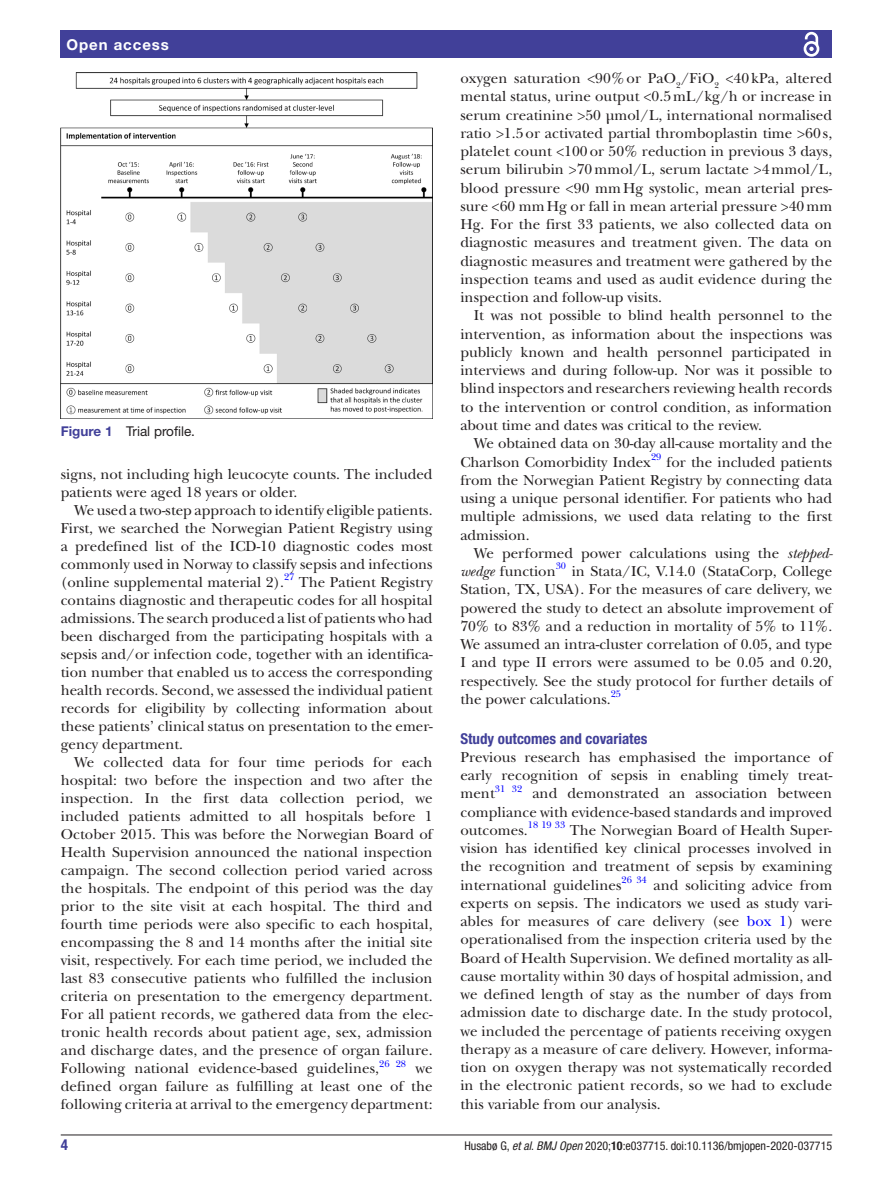
<style>
.page{position:relative;width:893px;height:1191px;background:#fff}
.page>*{position:absolute;margin:0;border:0;box-sizing:border-box;transform-origin:0 0}
.t1{font:15px/18.3px "New Baskerville";color:#231f20;text-align:justify}
.t2{font:700 condensed 15px "Helvetica Neue LT Std";color:#414099}
.t3{font:700 15px "Helvetica Neue LT Std";letter-spacing:.065em;color:#fff}
.t4{font:13.5px "Helvetica Neue LT Std";color:#231f20}
.t5{font:condensed 12px "Helvetica Neue LT Std";color:#231f20}
.t6{font:9.9px "New Baskerville";letter-spacing:.005em;color:#00f}
.s1{font-weight:700;color:#414099}
.s2{font-style:italic}
.s3{color:#00f}
.s4{font-weight:700}
</style>
<div class="page">
<hr style="left:61px;top:1134px;width:771px;height:1px;background:#231f20">
<div style="left:61px;top:31px;width:771px;height:27px;background:#414099"></div>
<svg style="left:803px;top:31px;width:17px;height:26px"></svg>
<img style="left:61px;top:73px;width:372px;height:345px">
<p class="t3" style="left:66px;top:35px;width:104px">Open access</p>
<p class="t4" style="left:61px;top:423px;width:136px"><span class="s1">Figure 1</span> Trial profile.</p>
<p class="t1" style="left:61px;top:465px;width:373px">signs, not including high leucocyte counts. The included patients were aged 18 years or older.</p>
<p class="t1" style="left:61px;top:501px;width:373px;text-indent:14px">We used a two-step approach to identify eligible patients.<br>First, we searched the Norwegian Patient Registry using a predefined list of the ICD-10 diagnostic codes most commonly used in Norway to classify sepsis and infections (online supplemental material 2).</p>
<p class="t6" style="left:284px;top:571px;width:12px">27</p>
<p class="t1" style="left:61px;top:573px;width:373px;text-indent:238px">The Patient Registry contains diagnostic and therapeutic codes for all hospital admissions. The search produced a list of patients who had been discharged from the participating hospitals with a sepsis and/or infection code, together with an identifica&shy;tion number that enabled us to access the corresponding health records. Second, we assessed the individual patient records for eligibility by collecting information about these patients’ clinical status on presentation to the emer&shy;gency department.</p>
<p class="t1" style="left:61px;top:753px;width:373px;text-indent:14px">We collected data for four time periods for each hospital: two before the inspection and two after the inspection. In the first data collection period, we included patients admitted to all hospitals before 1<br>October 2015. This was before the Norwegian Board of Health Supervision announced the national inspection campaign. The second collection period varied across the hospitals. The endpoint of this period was the day prior to the site visit at each hospital. The third and fourth time periods were also specific to each hospital, encompassing the 8 and 14 months after the initial site visit, respectively. For each time period, we included the last 83 consecutive patients who fulfilled the inclusion criteria on presentation to the emergency department.<br>For all patient records, we gathered data from the elec&shy;tronic health records about patient age, sex, admission and discharge dates, and the presence of organ failure.<br>Following national evidence-based guidelines,</p>
<p class="t6" style="left:379px;top:1057px;width:28px">26 28</p>
<p class="t1" style="left:61px;top:1059px;width:373px;text-indent:355px">we defined organ failure as fulfilling at least one of the following criteria at arrival to the emergency department:</p>
<p class="t1" style="left:460px;top:69px;width:373px">oxygen saturation &lt;90%or PaO<sub>2</sub>/FiO<sub>2</sub> &lt;40 kPa, altered mental status, urine output &lt;0.5mL/kg/h or increase in serum creatinine &gt;50 µmol/L, international normalised ratio &gt;1.5or activated partial thromboplastin time &gt;60 s, platelet count &lt;100or 50% reduction in previous 3 days, serum bilirubin &gt;70mmol/L, serum lactate &gt;4mmol/L, blood pressure &lt;90 mmHg systolic, mean arterial pres&shy;sure &lt;60 mmHg or fall in mean arterial pressure &gt;40mm Hg. For the first 33 patients, we also collected data on diagnostic measures and treatment given. The data on diagnostic measures and treatment were gathered by the inspection teams and used as audit evidence during the inspection and follow-up visits.</p>
<p class="t1" style="left:460px;top:306px;width:373px;text-indent:14px">It was not possible to blind health personnel to the intervention, as information about the inspections was publicly known and health personnel participated in interviews and during follow-up. Nor was it possible to blind inspectors and researchers reviewing health records to the intervention or control condition, as information about time and dates was critical to the review.</p>
<p class="t1" style="left:460px;top:434px;width:373px;text-indent:14px">We obtained data on 30-day all-cause mortality and the Charlson Comorbidity Index<sup>29</sup> for the included patients from the Norwegian Patient Registry by connecting data using a unique personal identifier. For patients who had multiple admissions, we used data relating to the first admission.</p>
<p class="t1" style="left:460px;top:544px;width:374px;text-indent:14px">We performed power calculations using the <span class="s2">stepped&shy;wedge</span> function</p>
<p class="t6" style="left:556px;top:560px;width:12px">30</p>
<p class="t1" style="left:460px;top:562px;width:373px;text-indent:111px">in Stata/IC, V.14.0 (StataCorp, College Station, TX, USA). For the measures of care delivery, we powered the study to detect an absolute improvement of 70% to 83% and a reduction in mortality of 5% to 11%.<br>We assumed an intra-cluster correlation of 0.05, and type I and type II errors were assumed to be 0.05 and 0.20, respectively. See the study protocol for further details of the power calculations.</p>
<p class="t6" style="left:611px;top:688px;width:12px">25</p>
<p class="t2" style="left:460px;top:729px;width:188px">Study outcomes and covariates</p>
<p class="t1" style="left:460px;top:748px;width:373px">Previous research has emphasised the importance of early recognition of sepsis in enabling timely treat&shy;ment</p>
<p class="t6" style="left:495px;top:782px;width:29px">31 32</p>
<p class="t1" style="left:460px;top:784px;width:373px;text-indent:72px">and demonstrated an association between compliance with evidence-based standards and improved outcomes.</p>
<p class="t6" style="left:528px;top:819px;width:39px">18 19 33</p>
<p class="t1" style="left:460px;top:821px;width:373px;text-indent:109px">The Norwegian Board of Health Super&shy;vision has identified key clinical processes involved in the recognition and treatment of sepsis by examining international guidelines</p>
<p class="t6" style="left:621px;top:874px;width:27px">26 34</p>
<p class="t1" style="left:460px;top:875px;width:373px;text-indent:193px">and soliciting advice from experts on sepsis. The indicators we used as study vari&shy;ables for measures of care delivery (see <span class="s3">box 1</span>) were operationalised from the inspection criteria used by the Board of Health Supervision. We defined mortality as all&shy;cause mortality within 30 days of hospital admission, and we defined length of stay as the number of days from admission date to discharge date. In the study protocol, we included the percentage of patients receiving oxygen therapy as a measure of care delivery. However, informa&shy;tion on oxygen therapy was not systematically recorded in the electronic patient records, so we had to exclude this variable from our analysis.</p>
<p class="t2" style="left:61px;top:1135px;width:9px">4</p>
<p class="t5" style="left:464px;top:1138px;width:369px">Husabø G, <span class="s2">et al</span>. <span class="s2">BMJ Open</span> 2020;<span class="s4">10</span>:e037715. doi:10.1136/bmjopen-2020-037715</p>
</div>
